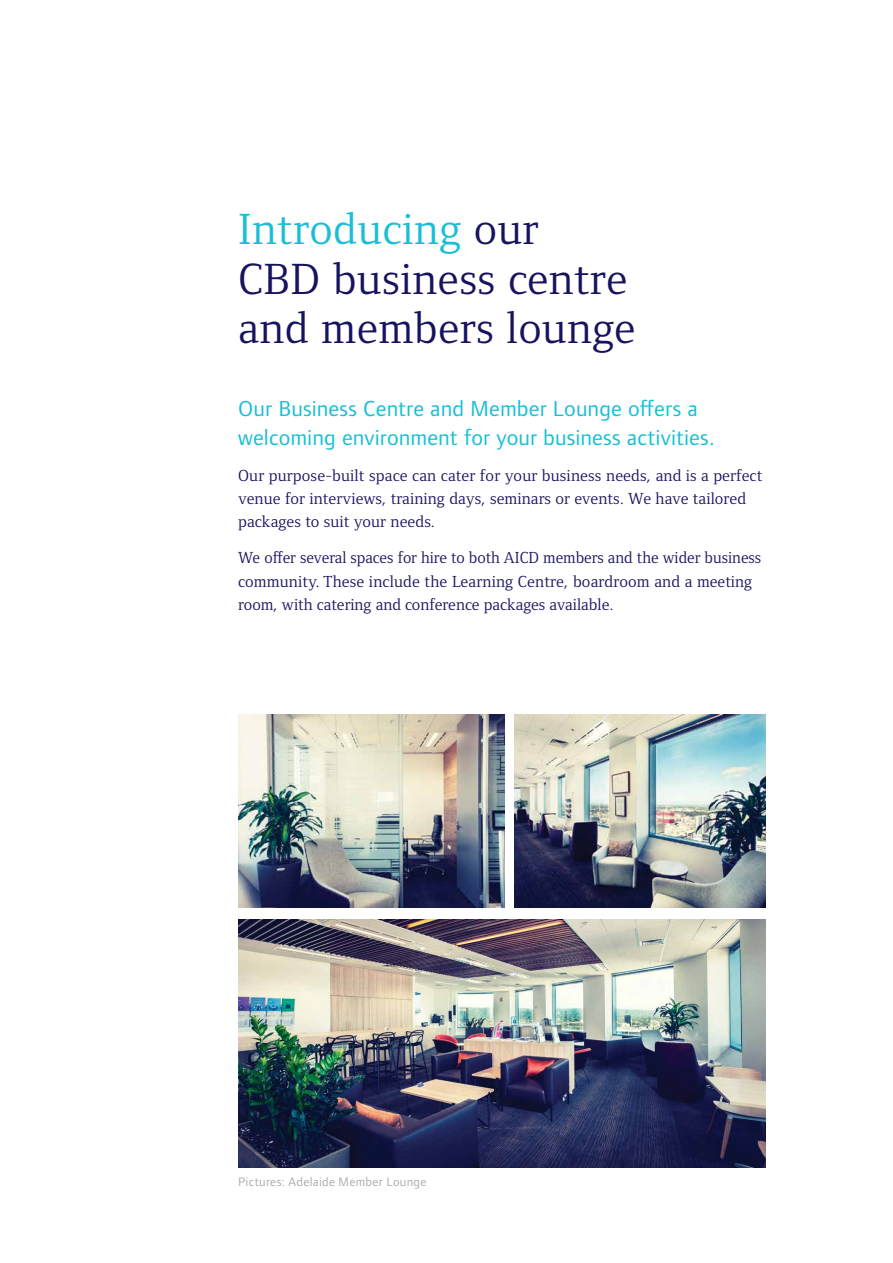
<style>
.page{position:relative;width:893px;height:1263px;background:#fff}
.page>*{position:absolute;margin:0;border:0;box-sizing:border-box;transform-origin:0 0}
.t1{font:45px/49.5px "Foundry Form Serif";letter-spacing:.01em;color:#16135f}
.t2{font:22.5px/28.5px "Foundry Form Sans";letter-spacing:.005em;color:#1abfd5}
.t3{font:16.5px/23.2px "Foundry Form Serif";letter-spacing:.005em;color:#16135f}
.t4{font:12.75px "Foundry Form Sans";letter-spacing:.025em;color:#acaeac}
.s1{color:#1abfd5}
</style>
<div class="page">
<img style="left:238px;top:919px;width:527px;height:249px">
<img style="left:514px;top:714px;width:251px;height:194px">
<img style="left:238px;top:714px;width:266px;height:194px">
<h1 class="t1" style="left:238px;top:204px;width:399px"><span class="s1">Introducing</span> our<br>CBD business centre and members lounge</h1>
<h2 class="t2" style="left:238px;top:394px;width:478px">Our Business Centre and Member Lounge offers a welcoming environment for your business activities.</h2>
<p class="t3" style="left:238px;top:464px;width:526px">Our purpose-built space can cater for your business needs, and is a perfect venue for interviews, training days, seminars or events. We have tailored packages to suit your needs.</p>
<p class="t3" style="left:238px;top:546px;width:525px">We offer several spaces for hire to both AICD members and the wider business community. These include the Learning Centre, boardroom and a meeting room, with catering and conference packages available.</p>
<p class="t4" style="left:238px;top:1175px;width:190px">Pictures: Adelaide Member Lounge</p>
</div>
